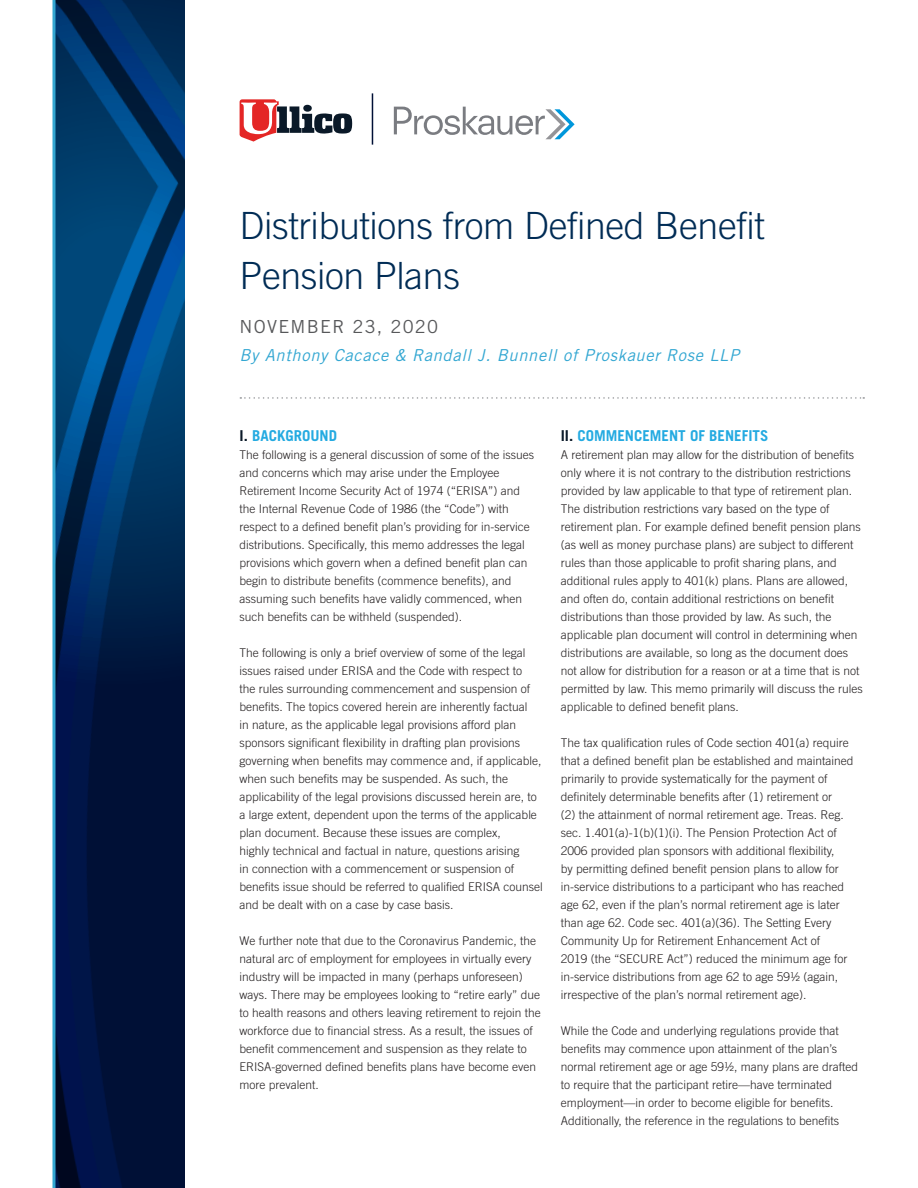
<style>
.page{position:relative;width:918px;height:1188px;background:#fff}
.page>*{position:absolute;margin:0;border:0;box-sizing:border-box;transform-origin:0 0}
.t1{font:300 37.5px/49.5px "Trade Gothic";letter-spacing:-.01em;color:#002c55}
.t2{font:18px "Trade Gothic";letter-spacing:.07em;color:#57585a}
.t3{font:italic 16.5px "Trade Gothic";letter-spacing:.04em;color:#33a7d2}
.t4{font:700 15px "Trade Gothic";color:#24aae1}
.t5{font:300 12px/18px "Trade Gothic";color:#231f20}
.s1{color:#0a1928}
</style>
<div class="page">
<svg style="left:394px;top:107px;width:181px;height:32px"></svg>
<img style="left:56px;top:0;width:129px;height:1188px">
<svg style="left:240px;top:99px;width:112px;height:43px"></svg>
<hr style="left:372px;top:93px;width:1px;height:52px;background:#001036">
<svg style="left:240px;top:397px;width:624px;height:2px"></svg>
<svg style="left:52px;top:0;width:4px;height:1188px;background:#45a1c7"></svg>
<p class="t1" style="left:240px;top:201px;width:527px">Distributions from Defined Benefit<br>Pension Plans</p>
<p class="t2" style="left:240px;top:315px;width:200px">NOVEMBER 23, 2020</p>
<p class="t3" style="left:240px;top:346px;width:501px">By Anthony Cacace &amp; Randall J. Bunnell of Proskauer Rose LLP</p>
<p class="t4" style="left:240px;top:426px;width:99px"><span class="s1">I.</span> BACKGROUND</p>
<p class="t5" style="left:240px;top:446px;width:296px">The following is a general discussion of some of the issues and concerns which may arise under the Employee Retirement Income Security Act of 1974 (“ERISA”) and the Internal Revenue Code of 1986 (the “Code”) with respect to a defined benefit plan’s providing for in-service distributions. Specifically, this memo addresses the legal provisions which govern when a defined benefit plan can begin to distribute benefits (commence benefits), and assuming such benefits have validly commenced, when such benefits can be withheld (suspended).</p>
<p class="t5" style="left:240px;top:644px;width:305px">The following is only a brief overview of some of the legal issues raised under ERISA and the Code with respect to<br>the rules surrounding commencement and suspension of benefits. The topics covered herein are inherently factual<br>in nature, as the applicable legal provisions afford plan sponsors significant flexibility in drafting plan provisions governing when benefits may commence and, if applicable, when such benefits may be suspended. As such, the applicability of the legal provisions discussed herein are, to a large extent, dependent upon the terms of the applicable plan document. Because these issues are complex,<br>highly technical and factual in nature, questions arising<br>in connection with a commencement or suspension of benefits issue should be referred to qualified ERISA counsel and be dealt with on a case by case basis.</p>
<p class="t5" style="left:240px;top:932px;width:303px">We further note that due to the Coronavirus Pandemic, the natural arc of employment for employees in virtually every industry will be impacted in many (perhaps unforeseen) ways. There may be employees looking to “retire early” due to health reasons and others leaving retirement to rejoin the workforce due to financial stress. As a result, the issues of benefit commencement and suspension as they relate to ERISA-governed defined benefits plans have become even more prevalent.</p>
<p class="t4" style="left:561px;top:427px;width:209px"><span class="s1">II.</span> COMMENCEMENT OF BENEFITS</p>
<p class="t5" style="left:561px;top:446px;width:304px">A retirement plan may allow for the distribution of benefits only where it is not contrary to the distribution restrictions provided by law applicable to that type of retirement plan.<br>The distribution restrictions vary based on the type of retirement plan. For example defined benefit pension plans (as well as money purchase plans) are subject to different rules than those applicable to profit sharing plans, and additional rules apply to 401(k) plans. Plans are allowed, and often do, contain additional restrictions on benefit distributions than those provided by law. As such, the applicable plan document will control in determining when distributions are available, so long as the document does not allow for distribution for a reason or at a time that is not permitted by law. This memo primarily will discuss the rules applicable to defined benefit plans.</p>
<p class="t5" style="left:561px;top:734px;width:294px">The tax qualification rules of Code section 401(a) require that a defined benefit plan be established and maintained primarily to provide systematically for the payment of definitely determinable benefits after (1) retirement or<br>(2) the attainment of normal retirement age. Treas. Reg. sec. 1.401(a)-1(b)(1)(i). The Pension Protection Act of 2006 provided plan sponsors with additional flexibility,<br>by permitting defined benefit pension plans to allow for in-service distributions to a participant who has reached age 62, even if the plan’s normal retirement age is later than age 62. Code sec. 401(a)(36). The Setting Every Community Up for Retirement Enhancement Act of<br>2019 (the “SECURE Act”) reduced the minimum age for in-service distributions from age 62 to age 59½ (again, irrespective of the plan’s normal retirement age).</p>
<p class="t5" style="left:561px;top:1022px;width:299px">While the Code and underlying regulations provide that benefits may commence upon attainment of the plan’s normal retirement age or age 59½, many plans are drafted to require that the participant retire—have terminated employment—in order to become eligible for benefits.<br>Additionally, the reference in the regulations to benefits</p>
</div>
